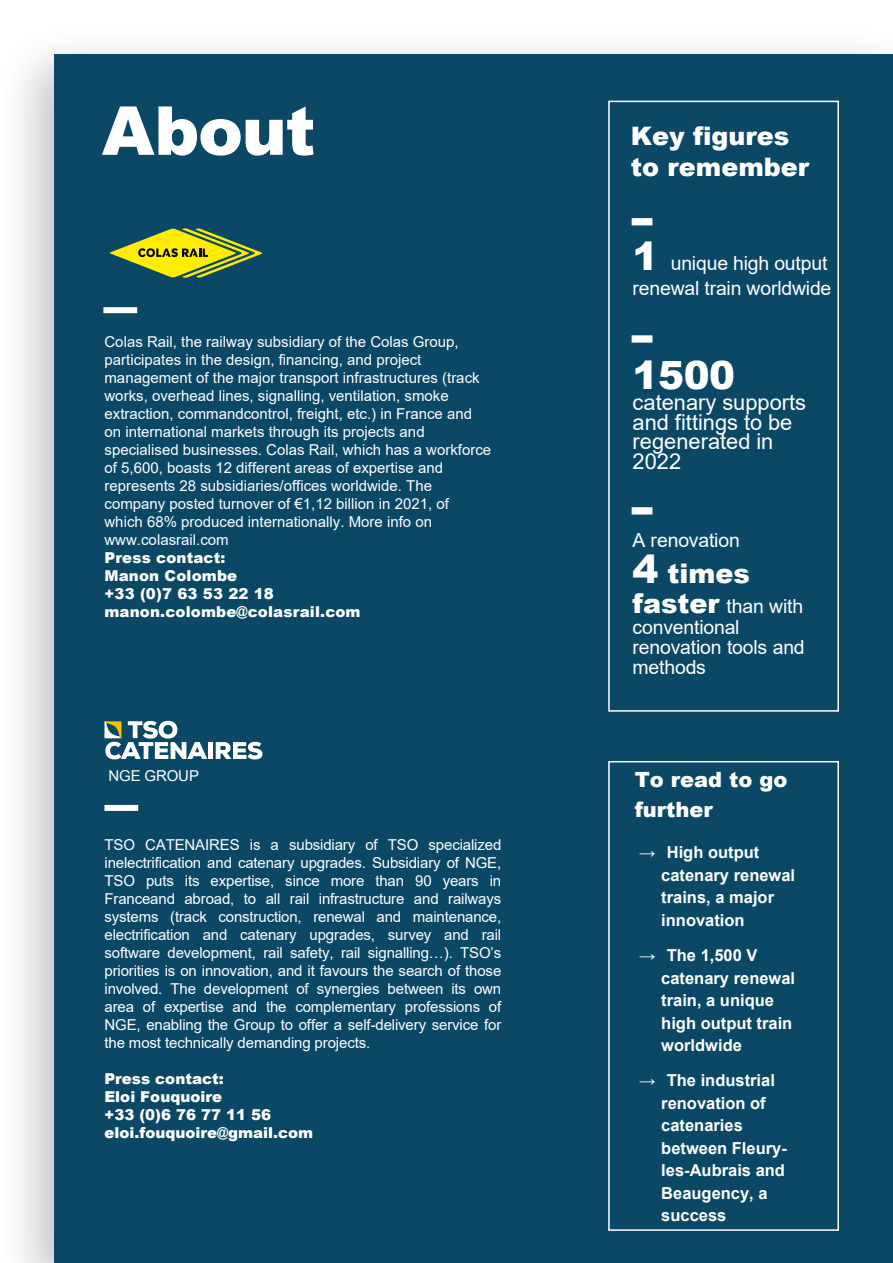
<style>
.page{position:relative;width:893px;height:1263px;background:#fff}
.page>*{position:absolute;margin:0;border:0;box-sizing:border-box;transform-origin:0 0}
.Titres{font:900 67.5px "Arial";letter-spacing:-.02em;color:#fff}
.Textes{font:900 38.85px "Arial";color:#fff}
.Textes-2{font:900 27px "Arial";color:#fff}
.Textes-3{font:900 25.5px "Arial";color:#fff}
.Textes-4{font:21.9px/19.6px "Arial";color:#fff}
.Textes-5{font:900 21px/30px "Arial";color:#fff}
.Textes-6{font:19.5px/20.1px "Arial";letter-spacing:-.01em;color:#fff}
.Textes-7{font:700 16.5px/22.5px "Arial";color:#fff}
.Textes-8{font:15px/18px "Arial";color:#fff}
.Textes-9{font:900 15px/18px "Arial";letter-spacing:.01em;color:#fff}
.s1{font-weight:900;font-size:38.85px}
.s2{font-size:38.85px}
.s3{font-weight:900;font-size:27px}
.s4{font-weight:900}
</style>
<div class="page">
<div style="left:0;top:23px;width:893px;height:1240px;background:#000;opacity:.25"></div>
<div style="left:54px;top:54px;width:839px;height:1209px;background:#0a4866"></div>
<div style="left:632px;top:218px;width:20px;height:7px;background:#fff"></div>
<div style="left:632px;top:335px;width:20px;height:8px;background:#fff"></div>
<div style="left:632px;top:507px;width:20px;height:7px;background:#fff"></div>
<div style="left:103px;top:307px;width:34px;height:6px;background:#fff"></div>
<svg style="left:110px;top:228px;width:152px;height:50px"></svg>
<div style="left:104px;top:805px;width:34px;height:6px;background:#fff"></div>
<svg style="left:104px;top:721px;width:103px;height:38px"></svg>
<div style="left:208px;top:742px;width:5px;height:17px;background:#fff"></div>
<svg style="left:216px;top:742px;width:46px;height:17px"></svg>
<div style="left:608px;top:761px;width:231px;height:470px;border:2px solid #fff"></div>
<div style="left:608px;top:101px;width:231px;height:611px;border:2px solid #fff"></div>
<p class="Titres" style="left:102px;top:82px;width:215px">About</p>
<p class="Textes-8" style="left:104px;top:333px;width:388px">Colas Rail, the railway subsidiary of the Colas Group, participates in the design, financing, and project management of the major transport infrastructures (track works, overhead lines, signalling, ventilation, smoke extraction, commandcontrol, freight, etc.) in France and on international markets through its projects and specialised businesses. Colas Rail, which has a workforce of 5,600, boasts 12 different areas of expertise and represents 28 subsidiaries/offices worldwide. The company posted turnover of €1,12 billion in 2021, of<br>which 68% produced internationally. More info on www.colasrail.com</p>
<p class="Textes-9" style="left:104px;top:548px;width:134px">Press contact:<br>Manon Colombe</p>
<p class="Textes-9" style="left:104px;top:584px;width:171px">+33 (0)7 63 53 22 18</p>
<p class="Textes-9" style="left:104px;top:602px;width:258px">manon.colombe@colasrail.com</p>
<p class="Textes-8" style="left:109px;top:767px;width:92px">NGE GROUP</p>
<p class="Textes-8" style="left:104px;top:836px;width:398px;text-align:justify">TSO CATENAIRES is a subsidiary of TSO specialized inelectrification and catenary upgrades. Subsidiary of NGE, TSO puts its expertise, since more than 90 years in Franceand abroad, to all rail infrastructure and railways systems (track construction, renewal and maintenance, electrification and catenary upgrades, survey and rail software development, rail safety, rail signalling…). TSO’s priorities is on innovation, and it favours the search of those involved. The development of synergies between its own area of expertise and the complementary professions of NGE, enabling the Group to offer a self-delivery service for the most technically demanding projects.</p>
<p class="Textes-9" style="left:104px;top:1069px;width:210px">Press contact:<br>Eloi Fouquoire<br>+33 (0)6 76 77 11 56 eloi.fouquoire@gmail.com</p>
<p class="Textes-3" style="left:631px;top:117px;width:160px">Key figures</p>
<p class="Textes-3" style="left:631px;top:148px;width:180px">to remember</p>
<p class="Textes-6" style="left:633px;top:250px;width:200px;line-height:25.5px"><span class="s1">1</span> unique high output renewal train worldwide</p>
<p class="Textes" style="left:633px;top:346px;width:104px">1500</p>
<p class="Textes-4" style="left:633px;top:392px;width:175px">catenary supports and fittings to be regenerated in<br>2022</p>
<p class="Textes-6" style="left:633px;top:530px;width:109px">A renovation</p>
<p class="Textes-2" style="left:633px;top:554px;width:119px"><span class="s2">4</span> times</p>
<p class="Textes-6" style="left:633px;top:596px;width:174px"><span class="s3">faster</span> than with conventional renovation tools and methods</p>
<p class="Textes-5" style="left:635px;top:764px;width:154px">To read to go further</p>
<p class="Textes-7" style="left:661px;top:841px;width:135px;text-indent:-22px"><span class="s4">→</span> High output catenary renewal trains, a major innovation</p>
<p class="Textes-7" style="left:661px;top:944px;width:135px;text-indent:-22px"><span class="s4">→</span> The 1,500 V catenary renewal train, a unique high output train worldwide</p>
<p class="Textes-7" style="left:661px;top:1069px;width:127px;text-indent:-22px"><span class="s4">→</span> The industrial renovation of catenaries between Fleury&shy;les-Aubrais and<br>Beaugency, a success</p>
</div>
